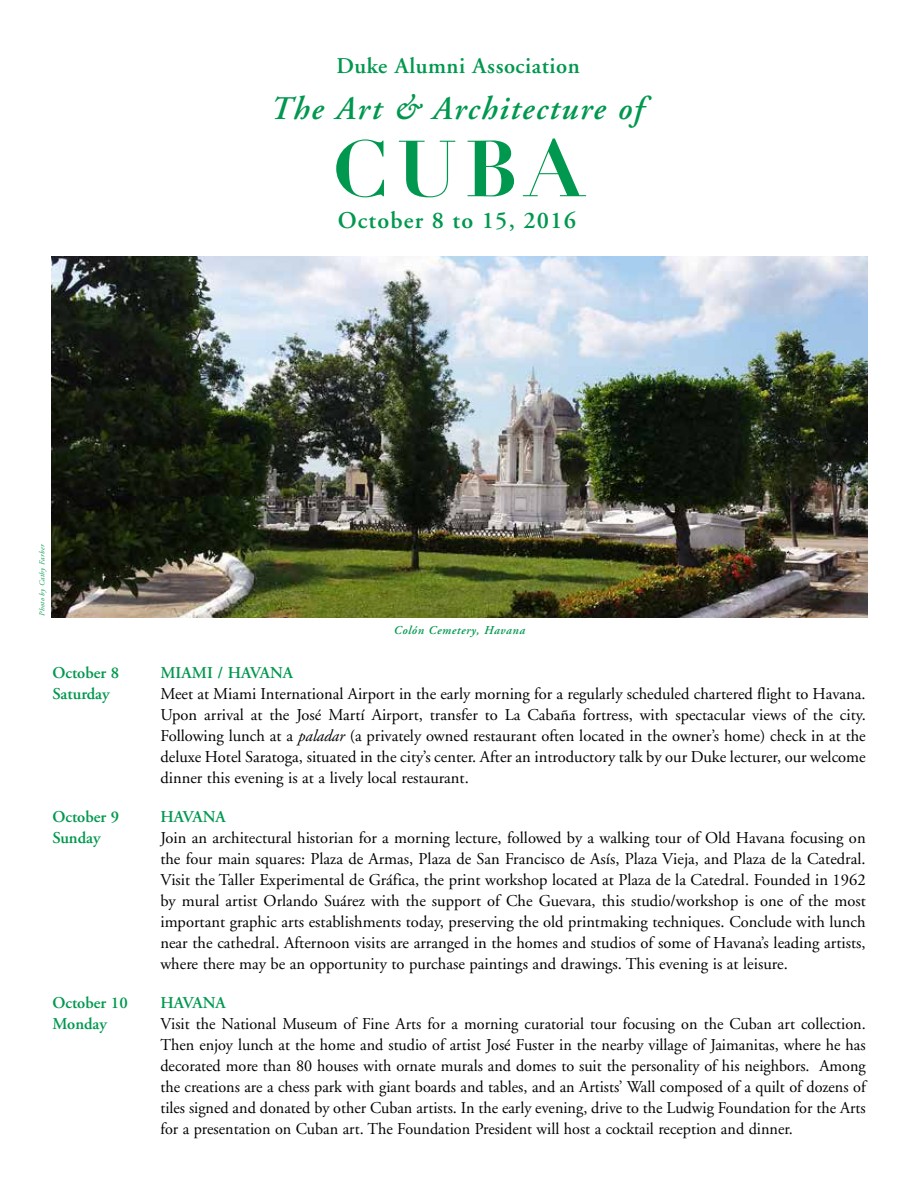
<style>
.page{position:relative;width:918px;height:1188px;background:#fff}
.page>*{position:absolute;margin:0;border:0;box-sizing:border-box;transform-origin:0 0}
.t1{font:700 78px "Didot LH";color:#00984e}
.t2{font:italic 600 33px "Adobe Garamond";letter-spacing:.05em;color:#00984e}
.t3{font:600 24px "Adobe Garamond";letter-spacing:.05em;color:#00984e}
.t4{font:600 22.5px "Adobe Garamond";letter-spacing:.025em;color:#00984e}
.t5{font:16.5px/21px "Adobe Garamond";color:#000;text-align:justify}
.t6{font:600 16.5px "Adobe Garamond";color:#00984e}
.t7{font:italic 600 12px "Adobe Garamond";letter-spacing:.05em;color:#00984e}
.t8{font:italic 7.5px "Adobe Garamond";letter-spacing:.045em;color:#00984e}
.s1{font-style:italic}
</style>
<div class="page">
<img style="left:52px;top:256px;width:815px;height:361px">
<h3 class="t4" style="left:337px;top:53px;width:245px">Duke Alumni Association</h3>
<h2 class="t2" style="left:271px;top:90px;width:374px">The Art &amp; Architecture of</h2>
<h1 class="t1" style="left:332px;top:121px;width:253px">CUBA</h1>
<p class="t8" style="left:38px;top:616px;width:73px;rotate:-90deg">Photo by Cathy Farber</p>
<h3 class="t3" style="left:338px;top:208px;width:240px">October 8 to 15, 2016</h3>
<p class="t7" style="left:394px;top:624px;width:133px">Colón Cemetery, Havana</p>
<p class="t6" style="left:52px;top:664px;width:68px">October 8</p>
<p class="t6" style="left:160px;top:664px;width:134px">MIAMI / HAVANA</p>
<p class="t6" style="left:52px;top:685px;width:59px">Saturday</p>
<p class="t5" style="left:160px;top:684px;width:707px">Meet at Miami International Airport in the early morning for a regularly scheduled chartered flight to Havana.<br>Upon arrival at the José Martí Airport, transfer to La Cabaña fortress, with spectacular views of the city.<br>Following lunch at a <span class="s1">paladar</span> (a privately owned restaurant often located in the owner’s home) check in at the deluxe Hotel Saratoga, situated in the city’s center. After an introductory talk by our Duke lecturer, our welcome dinner this evening is at a lively local restaurant.</p>
<p class="t6" style="left:52px;top:808px;width:68px">October 9</p>
<p class="t6" style="left:160px;top:808px;width:67px">HAVANA</p>
<p class="t6" style="left:52px;top:829px;width:50px">Sunday</p>
<p class="t5" style="left:160px;top:828px;width:707px">Join an architectural historian for a morning lecture, followed by a walking tour of Old Havana focusing on the four main squares: Plaza de Armas, Plaza de San Francisco de Asís, Plaza Vieja, and Plaza de la Catedral.<br>Visit the Taller Experimental de Gráfica, the print workshop located at Plaza de la Catedral. Founded in 1962 by mural artist Orlando Suárez with the support of Che Guevara, this studio/workshop is one of the most important graphic arts establishments today, preserving the old printmaking techniques. Conclude with lunch near the cathedral. Afternoon visits are arranged in the homes and studios of some of Havana’s leading artists, where there may be an opportunity to purchase paintings and drawings. This evening is at leisure.</p>
<p class="t6" style="left:52px;top:994px;width:77px">October 10</p>
<p class="t6" style="left:160px;top:994px;width:67px">HAVANA</p>
<p class="t6" style="left:52px;top:1015px;width:56px">Monday</p>
<p class="t5" style="left:160px;top:1014px;width:707px">Visit the National Museum of Fine Arts for a morning curatorial tour focusing on the Cuban art collection.<br>Then enjoy lunch at the home and studio of artist José Fuster in the nearby village of Jaimanitas, where he has decorated more than 80 houses with ornate murals and domes to suit the personality of his neighbors. Among the creations are a chess park with giant boards and tables, and an Artists’ Wall composed of a quilt of dozens of tiles signed and donated by other Cuban artists. In the early evening, drive to the Ludwig Foundation for the Arts for a presentation on Cuban art. The Foundation President will host a cocktail reception and dinner.</p>
</div>
